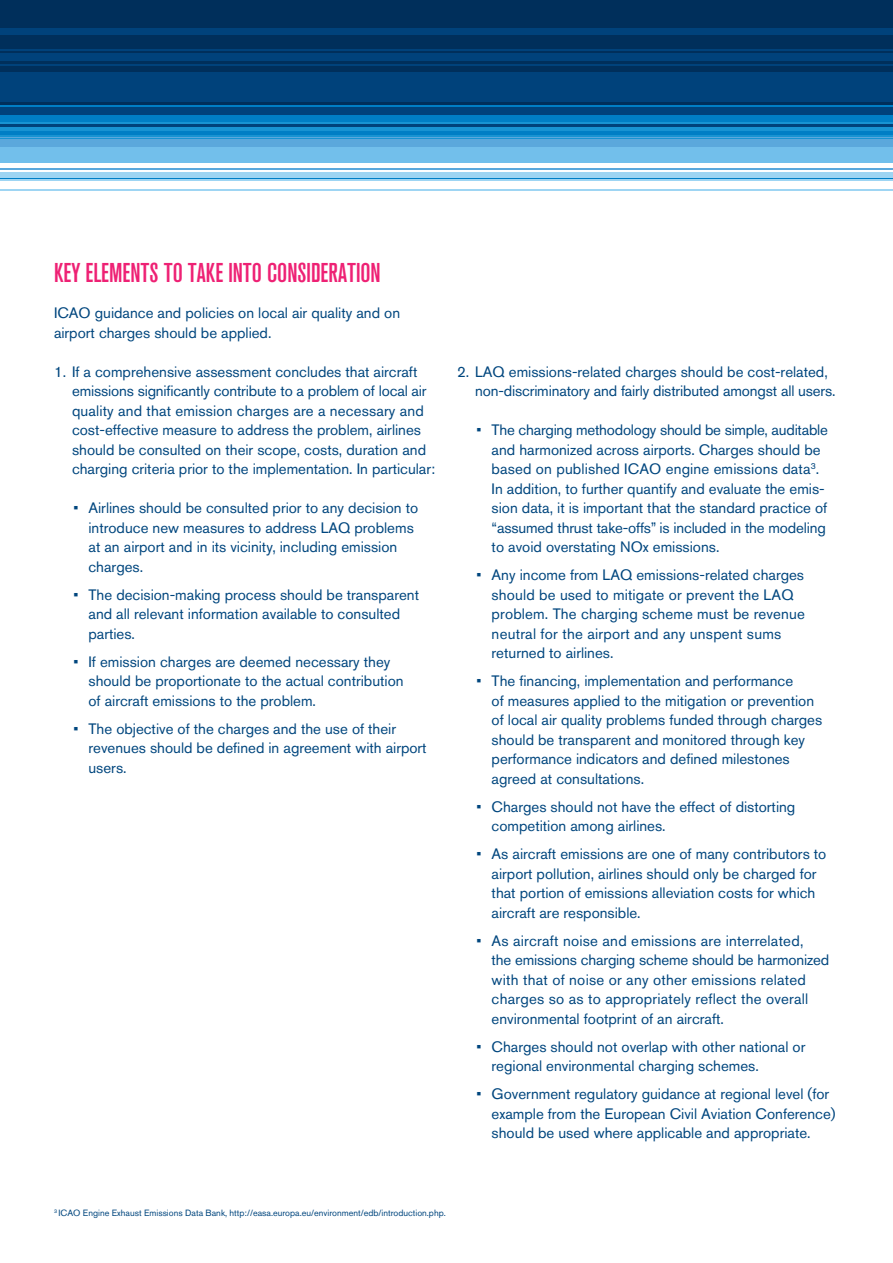
<style>
.page{position:relative;width:893px;height:1263px;background:#fff}
.page>*{position:absolute;margin:0;border:0;box-sizing:border-box;transform-origin:0 0}
.main_txt{font:500 condensed 27px "Akzidenz Grotesk BQ";color:#ee2174}
.main_txt-2{font:15px/19.5px "Akzidenz Grotesk BQ";color:#00467e}
.main_txt-3{font:9px "Akzidenz Grotesk BQ";color:#00467e}
</style>
<div class="page">
<div style="left:0;top:0;width:893px;height:126px;background:#002f5b"></div>
<svg style="left:0;top:122px;width:893px;height:10px;background:#1286c5"></svg>
<hr style="left:0;top:135px;width:893px;height:2px;background:#1893d2">
<div style="left:0;top:106px;width:893px;height:9px;background:#00427b"></div>
<div style="left:0;top:28px;width:893px;height:7px;background:#00427b"></div>
<div style="left:0;top:72px;width:893px;height:30px;background:#00427b"></div>
<div style="left:0;top:54px;width:893px;height:7px;background:#00427b"></div>
<hr style="left:0;top:64px;width:893px;height:1px;background:#00427b">
<hr style="left:0;top:49px;width:893px;height:2px;background:#00427b">
<hr style="left:0;top:124px;width:893px;height:2px;background:#00427b">
<div style="left:0;top:137px;width:893px;height:9px;background:#5ba8dc"></div>
<hr style="left:0;top:168px;width:893px;height:2px;background:#5ba8dc">
<div style="left:0;top:115px;width:893px;height:7px;background:#007ec5"></div>
<hr style="left:0;top:105px;width:893px;height:1px;background:#007ec5">
<hr style="left:0;top:132px;width:893px;height:3px;background:#007ec5">
<hr style="left:0;top:178px;width:893px;height:1px;background:#007ec5">
<div style="left:0;top:172px;width:893px;height:6px;background:#9ed5f3"></div>
<hr style="left:0;top:180px;width:893px;height:1px;background:#9ed5f3">
<hr style="left:0;top:190px;width:893px;height:1px;background:#9ed5f3">
<hr style="left:0;top:138px;width:893px;height:1px;background:#1893d2">
<div style="left:0;top:148px;width:893px;height:15px;background:#72bfeb"></div>
<p class="main_txt" style="left:54px;top:258px;width:328px">KEY ELEMENTS TO TAKE INTO CONSIDERATION</p>
<p class="main_txt-2" style="left:54px;top:303px;width:348px">ICAO guidance and policies on local air quality and on airport charges should be applied.</p>
<p class="main_txt-2" style="left:72px;top:362px;width:365px;text-indent:-18px">1. If a comprehensive assessment concludes that aircraft emissions significantly contribute to a problem of local air quality and that emission charges are a necessary and cost-effective measure to address the problem, airlines should be consulted on their scope, costs, duration and charging criteria prior to the implementation. In particular:</p>
<p class="main_txt-2" style="left:88px;top:498px;width:331px;text-indent:-15px">• Airlines should be consulted prior to any decision to introduce new measures to address LAQ problems at an airport and in its vicinity, including emission charges.</p>
<p class="main_txt-2" style="left:88px;top:585px;width:332px;text-indent:-15px">• The decision-making process should be transparent and all relevant information available to consulted parties.</p>
<p class="main_txt-2" style="left:88px;top:652px;width:317px;text-indent:-15px">• If emission charges are deemed necessary they should be proportionate to the actual contribution of aircraft emissions to the problem.</p>
<p class="main_txt-2" style="left:88px;top:719px;width:340px;text-indent:-15px">• The objective of the charges and the use of their revenues should be defined in agreement with airport users.</p>
<p class="main_txt-2" style="left:475px;top:361px;width:362px;text-indent:-18px">2. LAQ emissions-related charges should be cost-related, non-discriminatory and fairly distributed amongst all users.</p>
<p class="main_txt-2" style="left:492px;top:420px;width:338px;text-indent:-15px">• The charging methodology should be simple, auditable and harmonized across airports. Charges should be based on published ICAO engine emissions data<sup>3</sup>.<br>In addition, to further quantify and evaluate the emis&shy;sion data, it is important that the standard practice of “assumed thrust take-offs” is included in the modeling to avoid overstating NOx emissions.</p>
<p class="main_txt-2" style="left:492px;top:565px;width:315px;text-indent:-15px">• Any income from LAQ emissions-related charges should be used to mitigate or prevent the LAQ problem. The charging scheme must be revenue neutral for the airport and any unspent sums returned to airlines.</p>
<p class="main_txt-2" style="left:492px;top:671px;width:332px;text-indent:-15px">• The financing, implementation and performance<br>of measures applied to the mitigation or prevention of local air quality problems funded through charges should be transparent and monitored through key performance indicators and defined milestones agreed at consultations.</p>
<p class="main_txt-2" style="left:492px;top:796px;width:305px;text-indent:-15px">• Charges should not have the effect of distorting competition among airlines.</p>
<p class="main_txt-2" style="left:492px;top:844px;width:336px;text-indent:-15px">• As aircraft emissions are one of many contributors to airport pollution, airlines should only be charged for that portion of emissions alleviation costs for which aircraft are responsible.</p>
<p class="main_txt-2" style="left:492px;top:930px;width:339px;text-indent:-15px">• As aircraft noise and emissions are interrelated,<br>the emissions charging scheme should be harmonized with that of noise or any other emissions related charges so as to appropriately reflect the overall environmental footprint of an aircraft.</p>
<p class="main_txt-2" style="left:492px;top:1036px;width:315px;text-indent:-15px">• Charges should not overlap with other national or regional environmental charging schemes.</p>
<p class="main_txt-2" style="left:492px;top:1084px;width:346px;text-indent:-15px">• Government regulatory guidance at regional level (for example from the European Civil Aviation Conference) should be used where applicable and appropriate.</p>
<p class="main_txt-3" style="left:54px;top:1207px;width:393px"><sup>3</sup> ICAO Engine Exhaust Emissions Data Bank, http://easa.europa.eu/environment/edb/introduction.php.</p>
</div>
